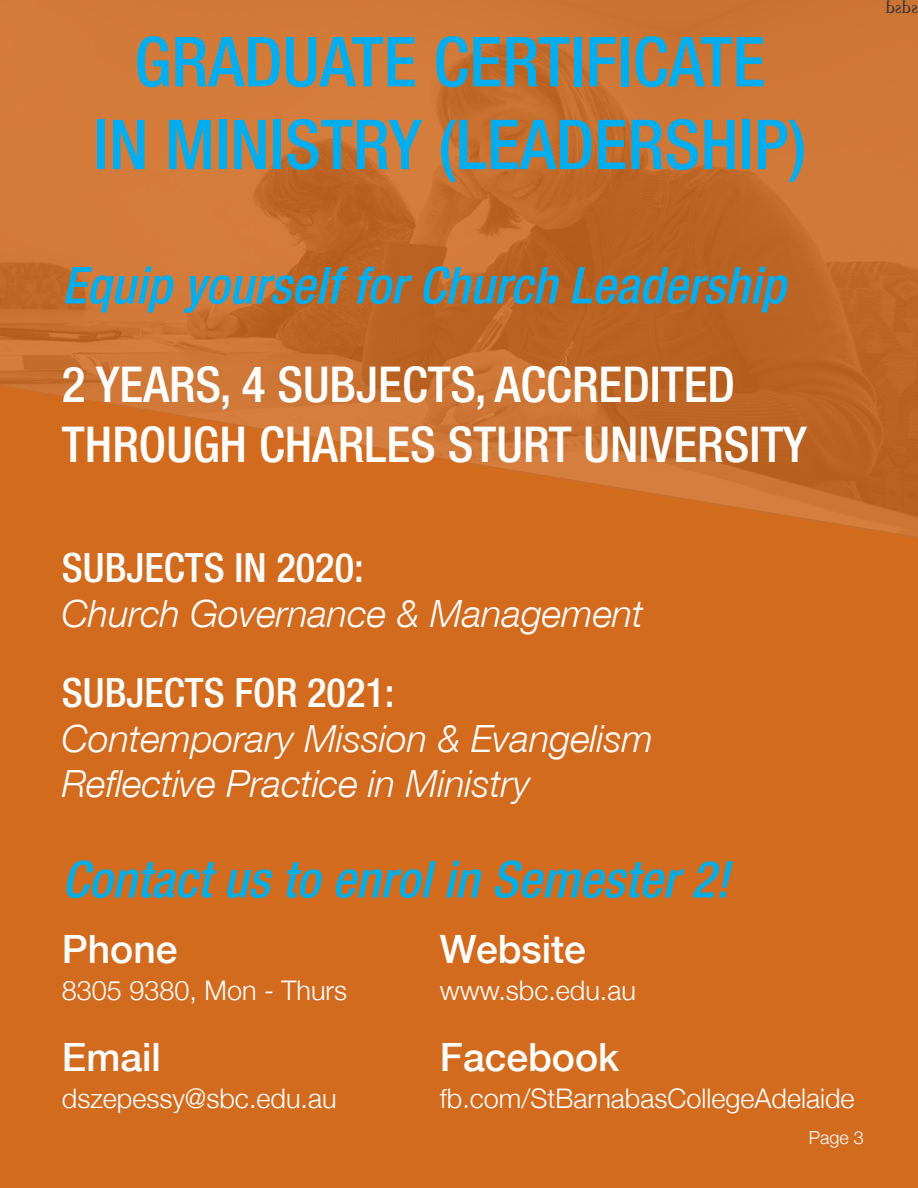
<style>
.page{position:relative;width:918px;height:1188px;background:#fff}
.page>*{position:absolute;margin:0;border:0;box-sizing:border-box;transform-origin:0 0}
.t1{font:500 condensed 69px "Helvetica Neue";color:#00aeef}
.t2{font:italic 500 condensed 51px "Helvetica Neue";color:#00aeef}
.t3{font:italic 500 condensed 51px "Helvetica Neue";color:#00ade5}
.t4{font:500 condensed 49.5px/59.4px "Helvetica Neue";color:#fff}
.t5{font:500 condensed 40.5px "Helvetica Neue";color:#fff}
.t6{font:500 39px "Helvetica Neue";color:#fff}
.t7{font:italic 300 37.5px "Helvetica Neue";color:#fff}
.t8{font:300 27px "Helvetica Neue";color:#fff}
.t9{font:300 18px "Helvetica Neue";color:#fff}
</style>
<div class="page">
<div style="left:0;top:106px;width:918px;height:1082px;background:#d36b1f"></div>
<svg style="left:0;top:0;width:918px;height:538px"></svg>
<svg style="left:886px;top:0;width:31px;height:13px"></svg>
<p class="t1" style="left:134px;top:21px;width:633px">GRADUATE CERTIFICATE</p>
<p class="t1" style="left:94px;top:104px;width:714px">IN MINISTRY (LEADERSHIP)</p>
<p class="t2" style="left:62px;top:255px;width:725px">Equip yourself for Church Leadership</p>
<p class="t4" style="left:62px;top:355px;width:747px">2 YEARS, 4 SUBJECTS, ACCREDITED<br>THROUGH CHARLES STURT UNIVERSITY</p>
<p class="t5" style="left:62px;top:544px;width:303px">SUBJECTS IN 2020:</p>
<p class="t7" style="left:62px;top:592px;width:583px">Church Governance &amp; Management</p>
<p class="t5" style="left:62px;top:668px;width:334px">SUBJECTS FOR 2021:</p>
<p class="t7" style="left:62px;top:716px;width:593px">Contemporary Mission &amp; Evangelism</p>
<p class="t7" style="left:62px;top:761px;width:470px">Reflective Practice in Ministry</p>
<p class="t3" style="left:62px;top:849px;width:669px">Contact us to enrol in Semester 2!</p>
<p class="t6" style="left:62px;top:926px;width:117px">Phone</p>
<p class="t6" style="left:440px;top:926px;width:147px">Website</p>
<p class="t8" style="left:62px;top:974px;width:287px">8305 9380, Mon - Thurs</p>
<p class="t8" style="left:440px;top:974px;width:198px">www.sbc.edu.au</p>
<p class="t6" style="left:62px;top:1034px;width:100px">Email</p>
<p class="t6" style="left:440px;top:1034px;width:181px">Facebook</p>
<p class="t8" style="left:62px;top:1082px;width:276px">dszepessy@sbc.edu.au</p>
<p class="t8" style="left:440px;top:1082px;width:416px">fb.com/StBarnabasCollegeAdelaide</p>
<p class="t9" style="left:809px;top:1126px;width:57px">Page 3</p>
</div>
